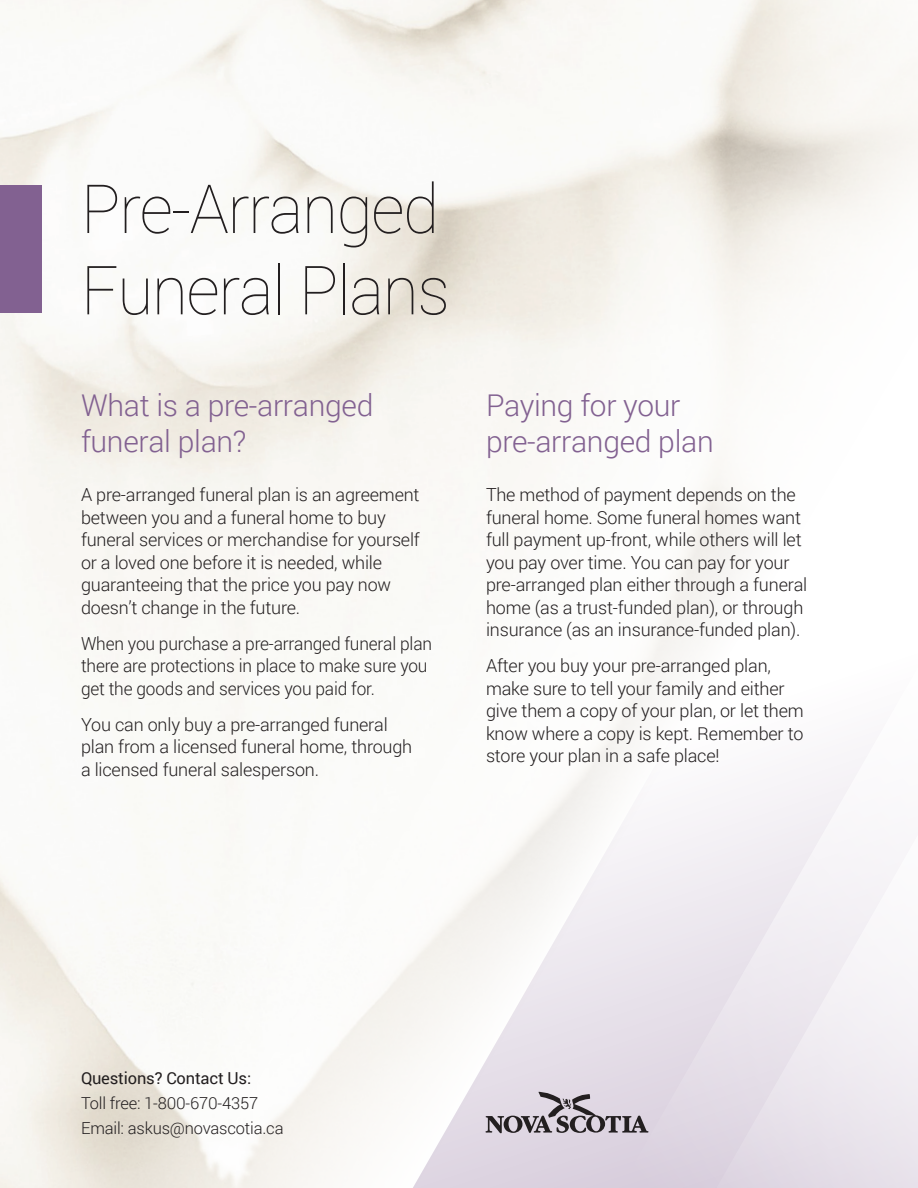
<style>
.page{position:relative;width:918px;height:1188px;background:#fff}
.page>*{position:absolute;margin:0;border:0;box-sizing:border-box;transform-origin:0 0}
.t1{font:100 67.8px/81.3px "Roboto";letter-spacing:-.02em;color:#231f20}
.t2{font:300 30px/35.7px "Roboto";letter-spacing:-.01em;color:#826191}
.Body{font:300 18px/22.5px "Roboto";letter-spacing:-.01em;color:#231f20}
.Body-2{font:300 18px/22.5px "Roboto";letter-spacing:-.01em;color:#231f20;scale:.96 1}
.Body_End{font:300 18px/22.5px "Roboto";letter-spacing:-.01em;color:#231f20}
.Asterisk{font:300 16.5px "Roboto";letter-spacing:-.01em;color:#231f20}
.Asterisk-2{font:16.5px "Roboto";letter-spacing:-.01em;color:#231f20}
</style>
<div class="page">
<img style="left:0;top:0;width:918px;height:1188px">
<div style="left:0;top:185px;width:41px;height:128px;background:#826191"></div>
<svg style="left:405px;top:283px;width:513px;height:905px"></svg>
<svg style="left:612px;top:644px;width:306px;height:544px;fill:#f8f6f7"></svg>
<svg style="left:709px;top:811px;width:209px;height:377px;fill:#eeeaf0"></svg>
<svg style="left:486px;top:1091px;width:162px;height:42px;background:#b2aab4"></svg>
<p class="t1" style="left:81px;top:166px;width:371px">Pre-Arranged<br>Funeral Plans</p>
<h2 class="t2" style="left:81px;top:386px;width:294px">What is a pre-arranged funeral plan?</h2>
<p class="Body" style="left:81px;top:483px;width:340px">A pre-arranged funeral plan is an agreement between you and a funeral home to buy funeral services or merchandise for yourself or a loved one before it is needed, while guaranteeing that the price you pay now doesn’t change in the future.</p>
<p class="Body-2" style="left:81px;top:631px;width:367px">When you purchase a pre-arranged funeral plan there are protections in place to make sure you get the goods and services you paid for.</p>
<p class="Body_End" style="left:81px;top:712px;width:333px">You can only buy a pre-arranged funeral plan from a licensed funeral home, through a licensed funeral salesperson.</p>
<h2 class="t2" style="left:486px;top:386px;width:229px">Paying for your pre-arranged plan</h2>
<p class="Body" style="left:486px;top:483px;width:323px">The method of payment depends on the funeral home. Some funeral homes want full payment up-front, while others will let you pay over time. You can pay for your pre-arranged plan either through a funeral home (as a trust-funded plan), or through insurance (as an insurance-funded plan).</p>
<p class="Body" style="left:486px;top:654px;width:319px">After you buy your pre-arranged plan, make sure to tell your family and either give them a copy of your plan, or let them know where a copy is kept. Remember to store your plan in a safe place!</p>
<p class="Asterisk-2" style="left:81px;top:1067px;width:172px">Questions? Contact Us:</p>
<p class="Asterisk" style="left:81px;top:1092px;width:179px">Toll free: 1-800-670-4357</p>
<p class="Asterisk" style="left:81px;top:1117px;width:204px">Email: askus@novascotia.ca</p>
</div>
